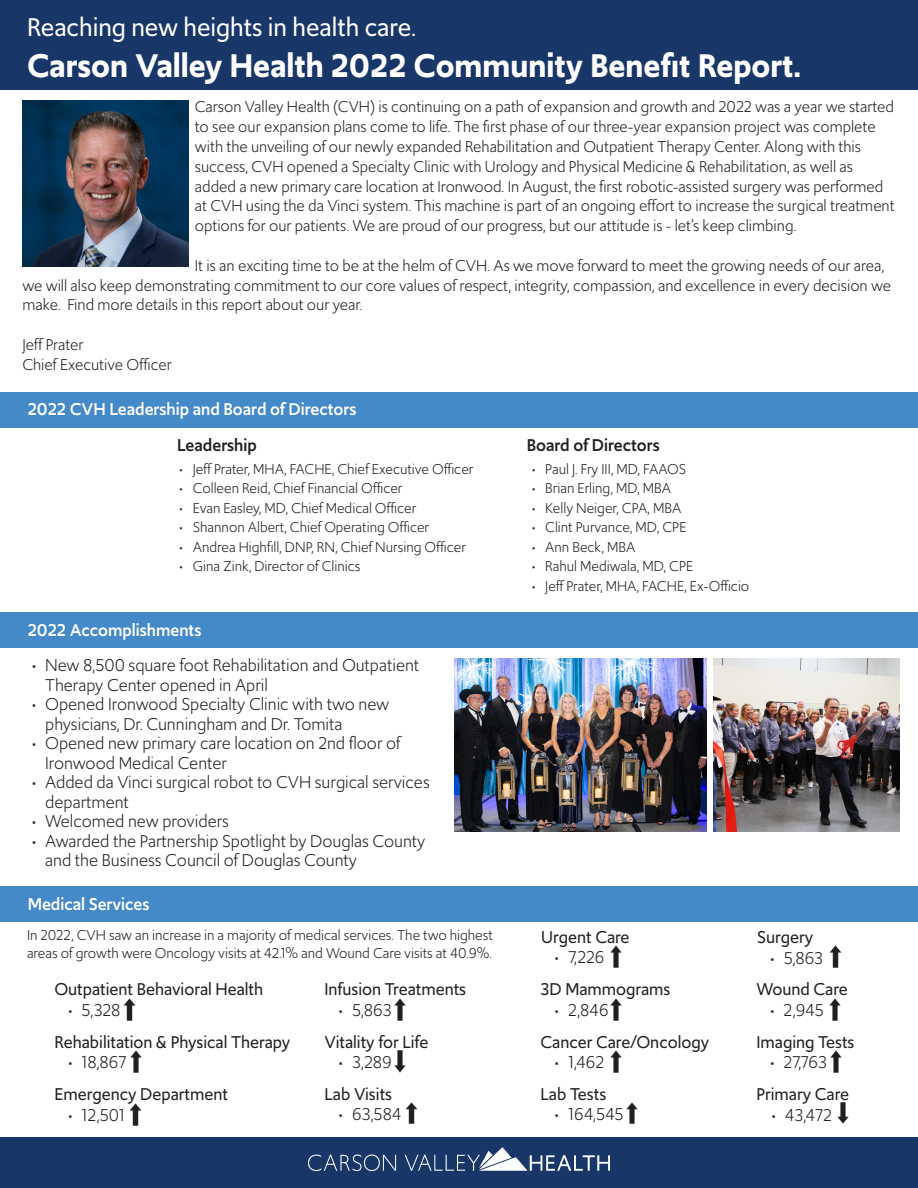
<style>
.page{position:relative;width:918px;height:1188px;background:#fff}
.page>*{position:absolute;margin:0;border:0;box-sizing:border-box;transform-origin:0 0}
.t1{font:600 34.5px "Upgrade";color:#fff}
.t2{font:27px "Upgrade";color:#fff}
.t3{font:18px/19.5px "Upgrade";color:#231f20}
.t4{font:18px "Upgrade";color:#231f20}
.t5{font:500 18px "Upgrade";color:#fff}
.t6{font:500 18px "Upgrade";color:#231f20}
.t7{font:16.5px/19.8px "Upgrade";color:#231f20}
.t8{font:15px/18px "Upgrade";color:#231f20}
</style>
<div class="page">
<div style="left:0;top:0;width:918px;height:90px;background:#183667"></div>
<div style="left:0;top:612px;width:918px;height:36px;background:#4489c8"></div>
<img style="left:22px;top:101px;width:166px;height:166px">
<img style="left:714px;top:658px;width:186px;height:174px">
<img style="left:455px;top:658px;width:251px;height:174px">
<div style="left:0;top:1137px;width:918px;height:51px;background:#183667"></div>
<img style="left:308px;top:1147px;width:302px;height:24px">
<img style="left:123px;top:999px;width:13px;height:21px">
<div style="left:0;top:886px;width:918px;height:36px;background:#4489c8"></div>
<img style="left:130px;top:1051px;width:12px;height:22px">
<img style="left:610px;top:999px;width:12px;height:21px">
<img style="left:829px;top:999px;width:12px;height:21px">
<img style="left:394px;top:999px;width:12px;height:21px">
<img style="left:610px;top:1051px;width:12px;height:22px">
<img style="left:394px;top:1051px;width:12px;height:22px">
<img style="left:626px;top:1102px;width:12px;height:22px">
<img style="left:405px;top:1102px;width:13px;height:22px">
<img style="left:829px;top:946px;width:13px;height:22px">
<img style="left:610px;top:946px;width:12px;height:22px">
<img style="left:830px;top:1051px;width:12px;height:22px">
<img style="left:129px;top:1104px;width:13px;height:21px">
<img style="left:837px;top:1102px;width:12px;height:22px">
<div style="left:0;top:392px;width:918px;height:36px;background:#4489c8"></div>
<h2 class="t2" style="left:27px;top:9px;width:391px">Reaching new heights in health care.</h2>
<h1 class="t1" style="left:27px;top:43px;width:776px">Carson Valley Health 2022 Community Benefit Report.</h1>
<p class="t7" style="left:195px;top:97px;width:701px">Carson Valley Health (CVH) is continuing on a path of expansion and growth and 2022 was a year we started to see our expansion plans come to life. The first phase of our three-year expansion project was complete with the unveiling of our newly expanded Rehabilitation and Outpatient Therapy Center. Along with this success, CVH opened a Specialty Clinic with Urology and Physical Medicine &amp; Rehabilitation, as well as added a new primary care location at Ironwood. In August, the first robotic-assisted surgery was performed at CVH using the da Vinci system. This machine is part of an ongoing effort to increase the surgical treatment options for our patients. We are proud of our progress, but our attitude is - let’s keep climbing.</p>
<p class="t7" style="left:22px;top:255px;width:870px;text-indent:173px">It is an exciting time to be at the helm of CVH. As we move forward to meet the growing needs of our area, we will also keep demonstrating commitment to our core values of respect, integrity, compassion, and excellence in every decision we make. Find more details in this report about our year.</p>
<p class="t7" style="left:22px;top:335px;width:151px">Jeff Prater<br>Chief Executive Officer</p>
<p class="t5" style="left:28px;top:398px;width:330px">2022 CVH Leadership and Board of Directors</p>
<p class="t6" style="left:177px;top:433px;width:81px">Leadership</p>
<p class="t8" style="left:179px;top:460px;width:296px">• Jeff Prater, MHA, FACHE, Chief Executive Officer</p>
<p class="t8" style="left:179px;top:479px;width:225px">• Colleen Reid, Chief Financial Officer</p>
<p class="t8" style="left:179px;top:499px;width:239px">• Evan Easley, MD, Chief Medical Officer</p>
<p class="t8" style="left:179px;top:518px;width:251px">• Shannon Albert, Chief Operating Officer</p>
<p class="t8" style="left:179px;top:538px;width:288px">• Andrea Highfill, DNP, RN, Chief Nursing Officer</p>
<p class="t8" style="left:179px;top:557px;width:183px">• Gina Zink, Director of Clinics</p>
<p class="t5" style="left:28px;top:618px;width:175px">2022 Accomplishments</p>
<p class="t3" style="left:45px;top:655px;width:376px;text-indent:-14px">• New 8,500 square foot Rehabilitation and Outpatient<br>Therapy Center opened in April</p>
<p class="t3" style="left:45px;top:694px;width:346px;text-indent:-14px">• Opened Ironwood Specialty Clinic with two new physicians, Dr. Cunningham and Dr. Tomita</p>
<p class="t3" style="left:45px;top:733px;width:357px;text-indent:-14px">• Opened new primary care location on 2nd floor of<br>Ironwood Medical Center</p>
<p class="t3" style="left:45px;top:772px;width:386px;text-indent:-14px">• Added da Vinci surgical robot to CVH surgical services department</p>
<p class="t3" style="left:32px;top:811px;width:199px">• Welcomed new providers</p>
<p class="t3" style="left:45px;top:831px;width:382px;text-indent:-14px">• Awarded the Partnership Spotlight by Douglas County and the Business Council of Douglas County</p>
<p class="t5" style="left:28px;top:892px;width:123px">Medical Services</p>
<p class="t6" style="left:527px;top:433px;width:135px">Board of Directors</p>
<p class="t8" style="left:532px;top:460px;width:156px">• Paul J. Fry III, MD, FAAOS</p>
<p class="t8" style="left:532px;top:479px;width:141px">• Brian Erling, MD, MBA</p>
<p class="t8" style="left:532px;top:499px;width:151px">• Kelly Neiger, CPA, MBA</p>
<p class="t8" style="left:532px;top:518px;width:156px">• Clint Purvance, MD, CPE</p>
<p class="t8" style="left:532px;top:538px;width:105px">• Ann Beck, MBA</p>
<p class="t8" style="left:532px;top:557px;width:163px">• Rahul Mediwala, MD, CPE</p>
<p class="t8" style="left:532px;top:577px;width:219px">• Jeff Prater, MHA, FACHE, Ex-Officio</p>
<p class="t8" style="left:27px;top:926px;width:467px">In 2022, CVH saw an increase in a majority of medical services. The two highest areas of growth were Oncology visits at 42.1% and Wound Care visits at 40.9%.</p>
<p class="t4" style="left:541px;top:925px;width:90px">Urgent Care</p>
<p class="t4" style="left:757px;top:925px;width:58px">Surgery</p>
<p class="t3" style="left:555px;top:948px;width:51px">• 7,226</p>
<p class="t3" style="left:555px;top:1000px;width:56px">• 2,846</p>
<p class="t3" style="left:770px;top:948px;width:54px">• 5,863</p>
<p class="t4" style="left:55px;top:977px;width:210px">Outpatient Behavioral Health</p>
<p class="t4" style="left:325px;top:977px;width:143px">Infusion Treatments</p>
<p class="t4" style="left:541px;top:977px;width:132px">3D Mammograms</p>
<p class="t4" style="left:757px;top:977px;width:93px">Wound Care</p>
<p class="t4" style="left:55px;top:1030px;width:237px">Rehabilitation &amp; Physical Therapy</p>
<p class="t4" style="left:325px;top:1030px;width:105px">Vitality for Life</p>
<p class="t4" style="left:541px;top:1030px;width:170px">Cancer Care/Oncology</p>
<p class="t4" style="left:757px;top:1030px;width:100px">Imaging Tests</p>
<p class="t4" style="left:55px;top:1082px;width:175px">Emergency Department</p>
<p class="t4" style="left:325px;top:1082px;width:69px">Lab Visits</p>
<p class="t4" style="left:541px;top:1082px;width:67px">Lab Tests</p>
<p class="t4" style="left:757px;top:1082px;width:94px">Primary Care</p>
<p class="t3" style="left:68px;top:1000px;width:54px">• 5,328</p>
<p class="t3" style="left:339px;top:1000px;width:54px">• 5,863</p>
<p class="t3" style="left:770px;top:1000px;width:55px">• 2,945</p>
<p class="t3" style="left:770px;top:1053px;width:58px">• 27,763</p>
<p class="t3" style="left:68px;top:1053px;width:60px">• 18,867</p>
<p class="t3" style="left:68px;top:1105px;width:59px">• 12,501</p>
<p class="t3" style="left:771px;top:1105px;width:62px">• 43,472</p>
<p class="t3" style="left:339px;top:1053px;width:55px">• 3,289</p>
<p class="t3" style="left:555px;top:1053px;width:51px">• 1,462</p>
<p class="t3" style="left:339px;top:1104px;width:65px">• 63,584</p>
<p class="t3" style="left:555px;top:1104px;width:71px">• 164,545</p>
</div>
